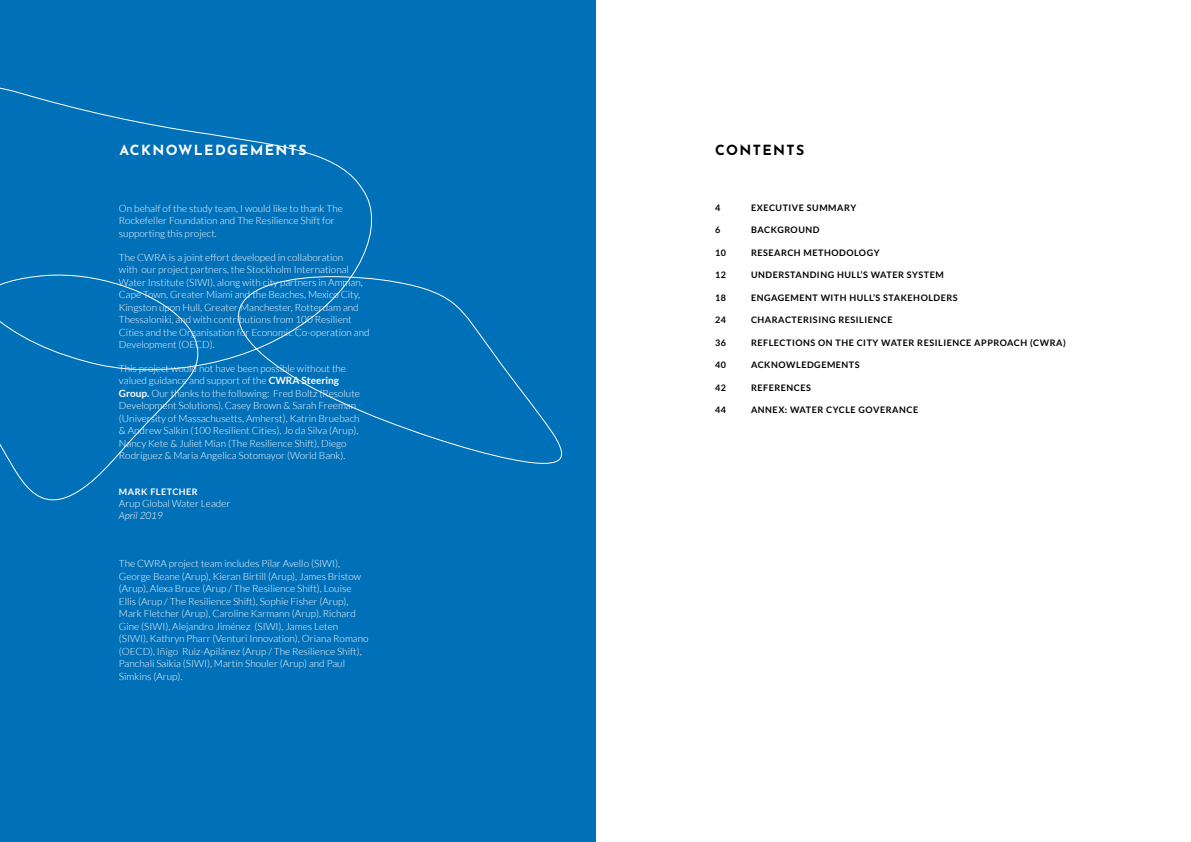
<style>
.page{position:relative;width:1191px;height:842px;background:#fff}
.page>*{position:absolute;margin:0;border:0;box-sizing:border-box;transform-origin:0 0}
.t1{font:700 14px "Josefin Sans";letter-spacing:.1em;color:#fff}
.t2{font:700 14px "Josefin Sans";letter-spacing:.1em;color:#000}
.t3{font:300 10px/12.5px "Lato";color:#fff}
.t4{font:italic 300 10px "Lato";color:#fff}
.t5{font:700 9px "Lato";letter-spacing:.06em;color:#000}
.t6{font:700 9px "Lato";letter-spacing:.06em;color:#fff}
.s1{font-weight:700}
</style>
<div class="page">
<div style="left:0;top:0;width:595px;height:842px;background:#0070b9"></div>
<svg style="left:299px;top:280px;width:264px;height:184px"></svg>
<svg style="left:0;top:381px;width:187px;height:120px"></svg>
<svg style="left:0;top:87px;width:388px;height:294px"></svg>
<h1 class="t1" style="left:119px;top:137px;width:188px">ACKNOWLEDGEMENTS</h1>
<h1 class="t2" style="left:715px;top:137px;width:91px">CONTENTS</h1>
<p class="t3" style="left:119px;top:202px;width:225px">On behalf of the study team, I would like to thank The<br>Rockefeller Foundation and The Resilience Shift for supporting this project.</p>
<p class="t3" style="left:119px;top:251px;width:252px">The CWRA is a joint effort developed in collaboration<br>with our project partners, the Stockholm International Water Institute (SIWI), along with city partners in Amman, Cape Town, Greater Miami and the Beaches, Mexico City, Kingston upon Hull, Greater Manchester, Rotterdam and Thessaloniki, and with contributions from 100 Resilient Cities and the Organisation for Economic Co-operation and Development (OECD).</p>
<p class="t3" style="left:119px;top:362px;width:243px">This project would not have been possible without the valued guidance and support of the <span class="s1">CWRA Steering Group.</span> Our thanks to the following: Fred Boltz (Resolute Development Solutions), Casey Brown &amp; Sarah Freeman (University of Massachusetts, Amherst), Katrin Bruebach &amp; Andrew Salkin (100 Resilient Cities), Jo da Silva (Arup), Nancy Kete &amp; Juliet Mian (The Resilience Shift), Diego Rodriguez &amp; Maria Angelica Sotomayor (World Bank).</p>
<p class="t6" style="left:119px;top:486px;width:80px">MARK FLETCHER</p>
<p class="t3" style="left:119px;top:497px;width:113px">Arup Global Water Leader</p>
<p class="t4" style="left:119px;top:510px;width:45px">April 2019</p>
<p class="t3" style="left:119px;top:557px;width:251px">The CWRA project team includes Pilar Avello (SIWI), George Beane (Arup), Kieran Birtill (Arup), James Bristow (Arup), Alexa Bruce (Arup / The Resilience Shift), Louise Ellis (Arup / The Resilience Shift), Sophie Fisher (Arup), Mark Fletcher (Arup), Caroline Karmann (Arup), Richard Gine (SIWI), Alejandro Jiménez (SIWI), James Leten (SIWI), Kathryn Pharr (Venturi Innovation), Oriana Romano (OECD), Iñigo Ruiz-Apilánez (Arup / The Resilience Shift), Panchali Saikia (SIWI), Martin Shouler (Arup) and Paul Simkins (Arup).</p>
<p class="t5" style="left:715px;top:202px;width:7px">4</p>
<p class="t5" style="left:751px;top:202px;width:107px">EXECUTIVE SUMMARY</p>
<p class="t5" style="left:715px;top:225px;width:7px">6</p>
<p class="t5" style="left:751px;top:225px;width:70px">BACKGROUND</p>
<p class="t5" style="left:715px;top:247px;width:12px">10</p>
<p class="t5" style="left:751px;top:247px;width:130px">RESEARCH METHODOLOGY</p>
<p class="t5" style="left:715px;top:270px;width:12px">12</p>
<p class="t5" style="left:751px;top:270px;width:194px">UNDERSTANDING HULL’S WATER SYSTEM</p>
<p class="t5" style="left:715px;top:292px;width:12px">18</p>
<p class="t5" style="left:751px;top:292px;width:208px">ENGAGEMENT WITH HULL’S STAKEHOLDERS</p>
<p class="t5" style="left:715px;top:315px;width:12px">24</p>
<p class="t5" style="left:751px;top:315px;width:143px">CHARACTERISING RESILIENCE</p>
<p class="t5" style="left:715px;top:337px;width:12px">36</p>
<p class="t5" style="left:751px;top:337px;width:316px">REFLECTIONS ON THE CITY WATER RESILIENCE APPROACH (CWRA)</p>
<p class="t5" style="left:715px;top:360px;width:12px">40</p>
<p class="t5" style="left:751px;top:360px;width:110px">ACKNOWLEDGEMENTS</p>
<p class="t5" style="left:715px;top:382px;width:12px">42</p>
<p class="t5" style="left:751px;top:382px;width:61px">REFERENCES</p>
<p class="t5" style="left:715px;top:405px;width:12px">44</p>
<p class="t5" style="left:751px;top:405px;width:169px">ANNEX: WATER CYCLE GOVERANCE</p>
</div>
